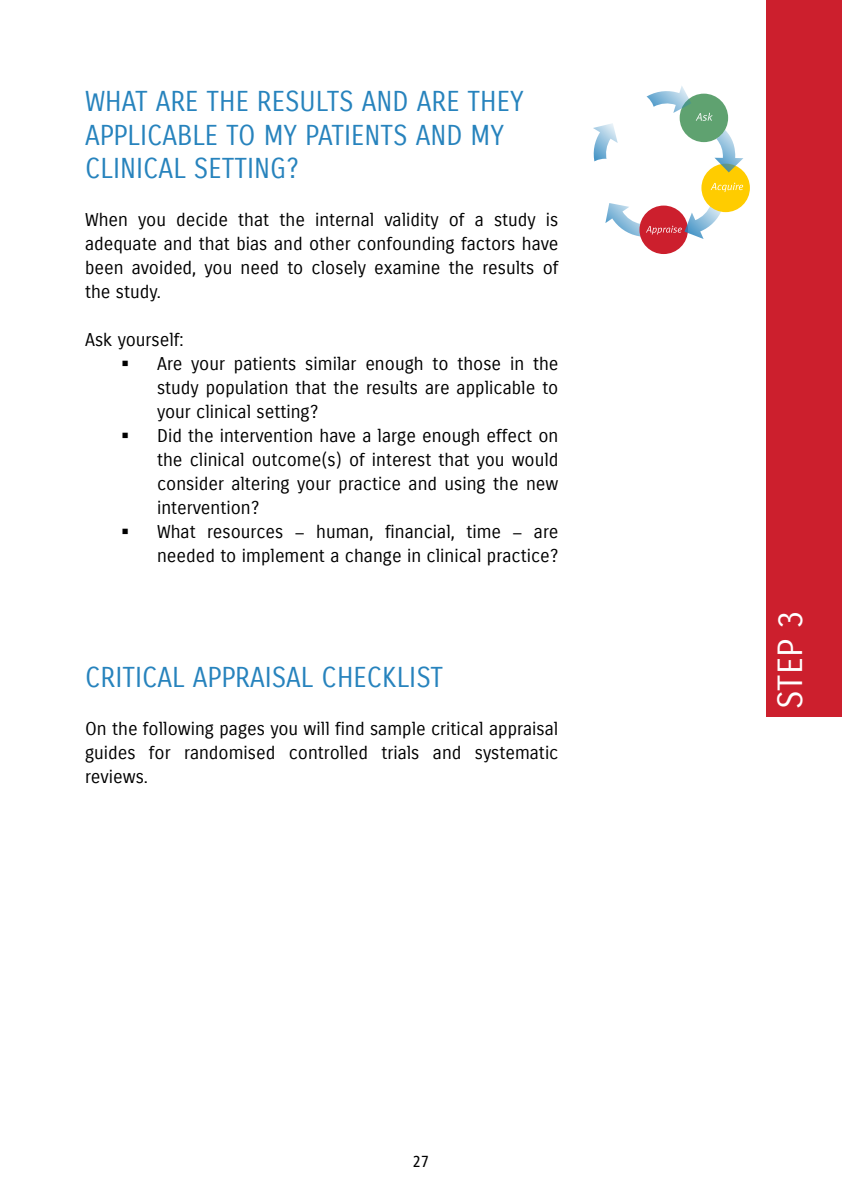
<style>
.page{position:relative;width:842px;height:1191px;background:#fff}
.page>*{position:absolute;margin:0;border:0;box-sizing:border-box;transform-origin:0 0}
.t1{font:34px "Carrois Gothic";color:#fff}
.t2{font:28px/33.6px "Carrois Gothic";color:#2783bd;scale:.95 1}
.t3{font:18px/24px "Carrois Gothic";color:#000;text-align:justify}
.t4{font:condensed 16px "Frutiger";color:#000}
</style>
<div class="page">
<div style="left:766px;top:0;width:76px;height:716px;background:#cc1f2d"></div>
<div style="left:680px;top:94px;width:48px;height:48px;background:#5fa270;border-radius:50%"></div>
<svg style="left:593px;top:123px;width:25px;height:38px"></svg>
<div style="left:581px;top:159px;width:48px;height:48px;background:#fff;border-radius:50%"></div>
<div style="left:639px;top:205px;width:49px;height:49px;background:#cc1f2d;border-radius:50%"></div>
<div style="left:701px;top:164px;width:49px;height:48px;background:#fc0;border-radius:50%"></div>
<svg style="left:714px;top:129px;width:29px;height:43px"></svg>
<svg style="left:646px;top:86px;width:66px;height:35px"></svg>
<svg style="left:711px;top:183px;width:32px;height:9px"></svg>
<svg style="left:605px;top:202px;width:118px;height:37px"></svg>
<h2 class="t2" style="left:85px;top:85px;width:432px">What are the results and are they applicable to my patients and my clinical setting?</h2>
<p class="t3" style="left:85px;top:208px;width:475px">When you decide that the internal validity of a study is adequate and that bias and other confounding factors have been avoided, you need to closely examine the results of the study.</p>
<p class="t3" style="left:85px;top:328px;width:100px">Ask yourself:</p>
<p class="t3" style="left:157px;top:352px;width:403px;text-indent:-36px">▪ Are your patients similar enough to those in the study population that the results are applicable to your clinical setting?</p>
<p class="t3" style="left:157px;top:424px;width:403px;text-indent:-36px">▪ Did the intervention have a large enough effect on the clinical outcome(s) of interest that you would consider altering your practice and using the new intervention?</p>
<p class="t3" style="left:121px;top:520px;width:164px">▪ What resources</p>
<p class="t3" style="left:316px;top:520px;width:187px">human, financial, time</p>
<p class="t3" style="left:157px;top:520px;width:403px;text-align:right">are<br>needed to implement a change in clinical practice?</p>
<h2 class="t2" style="left:85px;top:661px;width:379px">Critical Appraisal Checklist</h2>
<p class="t3" style="left:85px;top:717px;width:475px">On the following pages you will find sample critical appraisal guides for randomised controlled trials and systematic reviews.</p>
<p class="t4" style="left:413px;top:1151px;width:17px">27</p>
<h1 class="t1" style="left:771px;top:709px;width:99px;rotate:-90deg">Step 3</h1>
</div>
